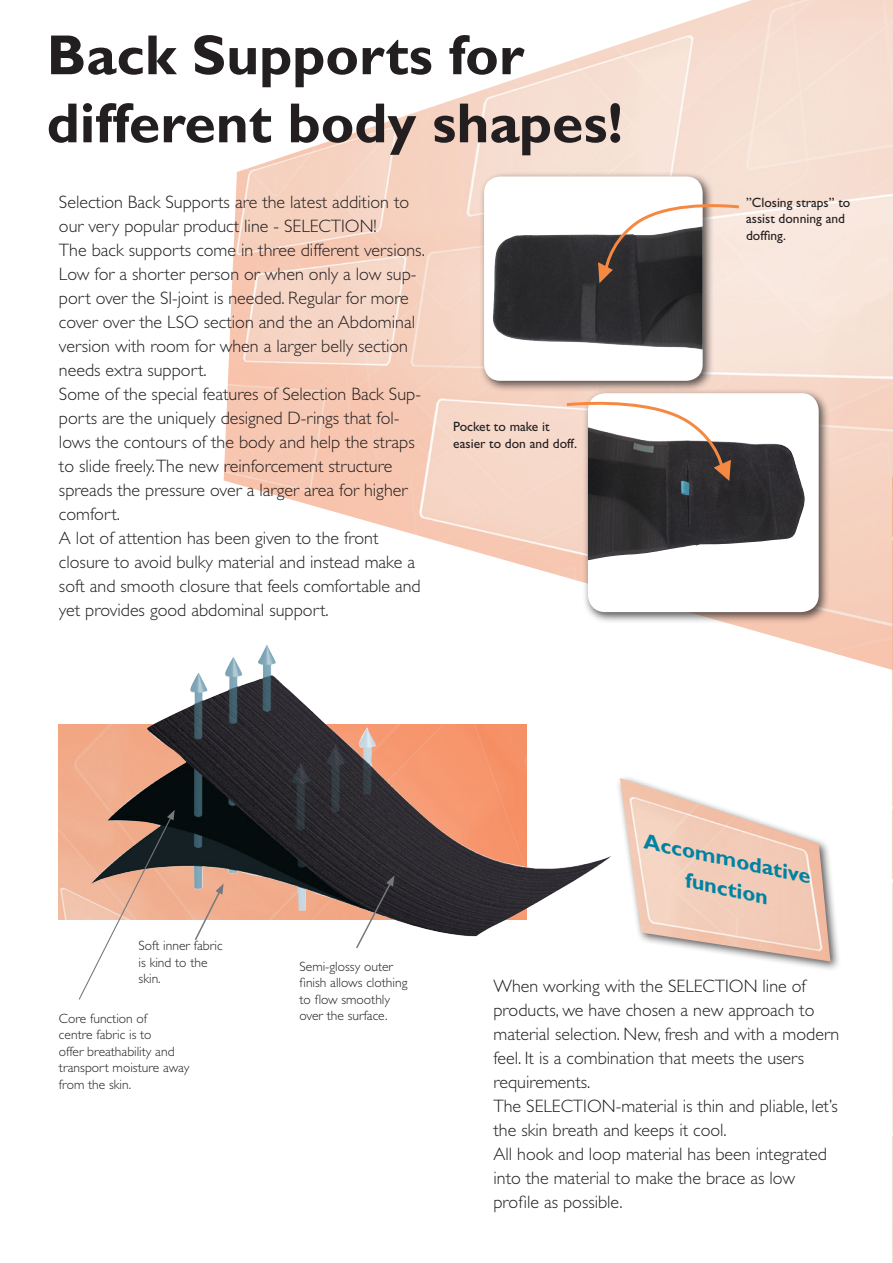
<style>
.page{position:relative;width:893px;height:1263px;background:#fff}
.page>*{position:absolute;margin:0;border:0;box-sizing:border-box;transform-origin:0 0}
.t1{font:700 56.7px "Gill Sans Std";color:#231f20}
.t2{font:italic 700 21.3px "Gill Sans Std";color:#0082a3;scale:1.04 1}
.t3{font:300 18px/24px "Gill Sans Std";color:#231f20}
.t4{font:300 13.5px/16.5px "Gill Sans Std";color:#231f20}
.t5{font:13.5px/16.5px "Gill Sans Std";color:#231f20}
</style>
<div class="page">
<img style="left:224px;top:0;width:669px;height:670px">
<img style="left:59px;top:724px;width:32px;height:196px">
<img style="left:91px;top:645px;width:521px;height:291px">
<div style="left:615px;top:774px;width:226px;height:198px;background:#231f20;opacity:.75"></div>
<img style="left:620px;top:778px;width:210px;height:183px">
<svg style="left:78px;top:810px;width:97px;height:190px"></svg>
<svg style="left:355px;top:875px;width:39px;height:74px"></svg>
<svg style="left:193px;top:883px;width:31px;height:57px"></svg>
<div style="left:479px;top:171px;width:235px;height:221px;background:#231f20;opacity:.75"></div>
<svg style="left:484px;top:176px;width:219px;height:205px"></svg>
<svg style="left:597px;top:204px;width:145px;height:81px"></svg>
<div style="left:583px;top:388px;width:247px;height:235px;background:#231f20;opacity:.75"></div>
<svg style="left:588px;top:393px;width:231px;height:219px"></svg>
<img style="left:588px;top:482px;width:52px;height:78px">
<svg style="left:564px;top:401px;width:168px;height:81px"></svg>
<img style="left:892px;top:476px;width:1px;height:787px">
<p class="t1" style="left:47px;top:22px;width:479px">Back Supports for</p>
<p class="t1" style="left:47px;top:90px;width:578px">different body shapes!</p>
<p class="t3" style="left:59px;top:190px;width:352px">Selection Back Supports are the latest addition to our very popular product line - SELECTION!</p>
<p class="t3" style="left:59px;top:238px;width:367px">The back supports come in three different versions.<br>Low for a shorter person or when only a low sup&shy;port over the SI-joint is needed. Regular for more cover over the LSO section and the an Abdominal version with room for when a larger belly section needs extra support.</p>
<p class="t3" style="left:59px;top:382px;width:363px">Some of the special features of Selection Back Sup&shy;ports are the uniquely designed D-rings that fol&shy;lows the contours of the body and help the straps to slide freely.The new reinforcement structure spreads the pressure over a larger area for higher comfort.</p>
<p class="t3" style="left:59px;top:526px;width:363px">A lot of attention has been given to the front closure to avoid bulky material and instead make a soft and smooth closure that feels comfortable and yet provides good abdominal support.</p>
<p class="t5" style="left:453px;top:419px;width:98px">Pocket to make it</p>
<p class="t5" style="left:453px;top:435px;width:125px">easier to don and doff.</p>
<p class="t5" style="left:746px;top:194px;width:106px">”Closing straps” to assist donning and doffing.</p>
<p class="t2" style="left:648px;top:829px;width:166px;rotate:12deg">Accommodative</p>
<p class="t2" style="left:689px;top:868px;width:83px;rotate:12deg">function</p>
<p class="t4" style="left:139px;top:938px;width:86px">Soft inner fabric is kind to the skin.</p>
<p class="t4" style="left:59px;top:1010px;width:90px">Core function of</p>
<p class="t4" style="left:59px;top:1027px;width:94px">centre fabric is to</p>
<p class="t4" style="left:59px;top:1043px;width:132px">offer breathability and transport moisture away from the skin.</p>
<p class="t4" style="left:300px;top:958px;width:109px">Semi-glossy outer finish allows clothing to flow smoothly over the surface.</p>
<p class="t3" style="left:493px;top:974px;width:347px">When working with the SELECTION line of products, we have chosen a new approach to material selection. New, fresh and with a modern feel. It is a combination that meets the users requirements.</p>
<p class="t3" style="left:493px;top:1094px;width:346px">The SELECTION-material is thin and pliable, let’s the skin breath and keeps it cool.</p>
<p class="t3" style="left:493px;top:1142px;width:335px">All hook and loop material has been integrated into the material to make the brace as low</p>
<p class="t3" style="left:493px;top:1190px;width:131px">profile as possible.</p>
</div>
